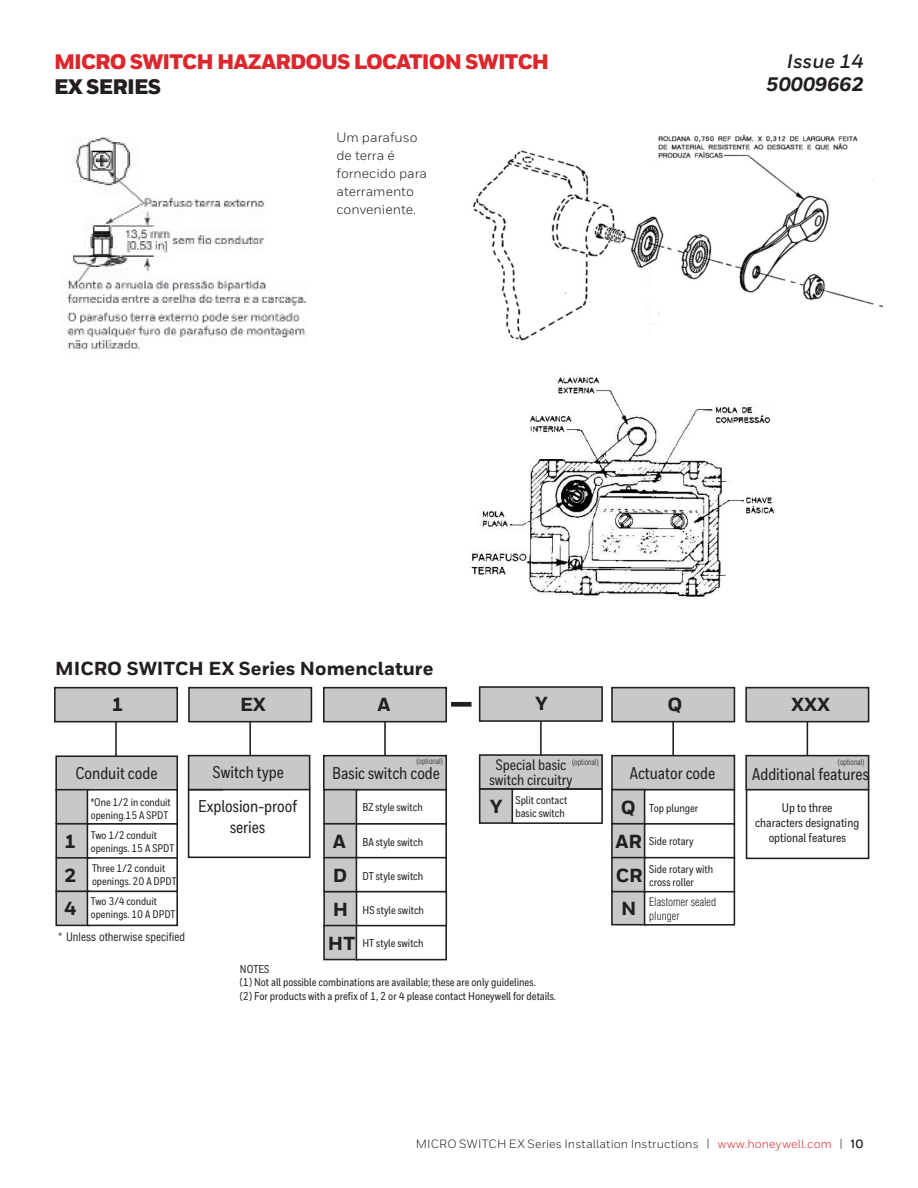
<style>
.page{position:relative;width:918px;height:1188px;background:#fff}
.page>*{position:absolute;margin:0;border:0;box-sizing:border-box;transform-origin:0 0}
.t1{font:900 21px "Honeywell Sans";letter-spacing:-.04em;color:#dc272d}
.t2{font:900 21px "Honeywell Sans";letter-spacing:-.04em;color:#231f20}
.t3{font:italic 800 19.5px "Honeywell Sans";color:#231f20}
.t4{font:italic 700 19.5px "Honeywell Sans";color:#231f20}
.t5{font:800 18.9px/33.8px "Honeywell Sans";color:#231f20}
.t6{font:500 16.95px/20.4px "Honeywell Cond";color:#231f20;text-align:center}
.t7{font:500 15.15px/15.1px "Honeywell Cond";color:#231f20;text-align:center}
.Body_Copy{font:13.5px/18px "Honeywell Sans";color:#231f20}
.t8{font:500 12.6px/15.1px "Honeywell Cond";color:#231f20;text-align:center}
.t9{font:12px "Honeywell Sans";letter-spacing:.01em;color:#231f20}
.t10{font:500 11.4px/13.6px "Honeywell Cond";color:#231f20}
.t11{font:condensed 11.4px "Helvetica LT Std";color:#231f20}
.t12{font:300 condensed 11.4px/13.6px "Helvetica LT Std";color:#231f20}
.t13{font:500 10.95px/13.2px "Honeywell Cond";color:#231f20}
.t14{font:300 condensed 7.8px "Helvetica LT Std";color:#231f20}
.s1{font-family:"Honeywell Sans";font-weight:800;font-size:18.9px}
.s2{color:#dc272d}
.s3{font-weight:700}
</style>
<div class="page">
<img style="left:67px;top:137px;width:240px;height:212px">
<img style="left:472px;top:134px;width:410px;height:207px">
<img style="left:471px;top:377px;width:304px;height:223px">
<div style="left:188px;top:788px;width:123px;height:70px;background:#fff;border:2px solid #231f20"></div>
<div style="left:188px;top:755px;width:122px;height:35px;background:#c7c8ca;border:2px solid #231f20"></div>
<hr style="left:115px;top:722px;width:2px;height:68px;background:#231f20">
<div style="left:56px;top:756px;width:121px;height:34px;background:#c7c8ca"></div>
<div style="left:55px;top:755px;width:123px;height:36px;border:2px solid #231f20"></div>
<div style="left:611px;top:890px;width:35px;height:36px;background:#c7c8ca;border:2px solid #231f20"></div>
<div style="left:644px;top:890px;width:91px;height:36px;background:#fff;border:2px solid #231f20"></div>
<div style="left:56px;top:858px;width:34px;height:34px;background:#c7c8ca"></div>
<div style="left:55px;top:857px;width:36px;height:35px;border:2px solid #231f20"></div>
<div style="left:87px;top:857px;width:91px;height:35px;background:#fff"></div>
<div style="left:56px;top:891px;width:34px;height:34px;background:#c7c8ca"></div>
<div style="left:55px;top:891px;width:36px;height:35px;border:2px solid #231f20"></div>
<div style="left:87px;top:891px;width:91px;height:35px;background:#fff;border:2px solid #231f20"></div>
<div style="left:188px;top:687px;width:124px;height:35px;background:#c7c8ca;border:2px solid #231f20"></div>
<div style="left:55px;top:688px;width:122px;height:34px;background:#c7c8ca"></div>
<div style="left:54px;top:687px;width:124px;height:35px;border:2px solid #231f20"></div>
<div style="left:56px;top:790px;width:34px;height:34px;background:#c7c8ca"></div>
<div style="left:55px;top:789px;width:36px;height:36px;border:2px solid #231f20"></div>
<div style="left:87px;top:789px;width:91px;height:36px;background:#fff;border:2px solid #231f20"></div>
<div style="left:56px;top:824px;width:34px;height:34px;background:#c7c8ca"></div>
<div style="left:55px;top:823px;width:36px;height:36px;border:2px solid #231f20"></div>
<div style="left:87px;top:823px;width:91px;height:36px;background:#fff;border:2px solid #231f20"></div>
<hr style="left:249px;top:722px;width:2px;height:33px;background:#231f20">
<hr style="left:189px;top:789px;width:34px;height:1px;background:#231f20">
<div style="left:323px;top:687px;width:124px;height:35px;background:#c7c8ca;border:2px solid #231f20"></div>
<hr style="left:384px;top:722px;width:2px;height:68px;background:#231f20">
<div style="left:323px;top:755px;width:124px;height:35px;background:#c7c8ca;border:2px solid #231f20"></div>
<div style="left:323px;top:789px;width:36px;height:36px;background:#c7c8ca;border:2px solid #231f20"></div>
<div style="left:356px;top:789px;width:91px;height:36px;background:#fff;border:2px solid #231f20"></div>
<div style="left:323px;top:823px;width:36px;height:36px;background:#c7c8ca;border:2px solid #231f20"></div>
<div style="left:356px;top:823px;width:91px;height:36px;background:#fff;border:2px solid #231f20"></div>
<div style="left:323px;top:857px;width:36px;height:35px;background:#c7c8ca;border:2px solid #231f20"></div>
<div style="left:356px;top:857px;width:91px;height:35px;background:#fff;border:2px solid #231f20"></div>
<div style="left:479px;top:686px;width:124px;height:36px;background:#c7c8ca;border:2px solid #231f20"></div>
<hr style="left:540px;top:721px;width:2px;height:68px;background:#231f20">
<div style="left:479px;top:754px;width:124px;height:36px;background:#c7c8ca;border:2px solid #231f20"></div>
<div style="left:479px;top:788px;width:35px;height:36px;background:#c7c8ca;border:2px solid #231f20"></div>
<div style="left:511px;top:788px;width:92px;height:36px;background:#fff;border:2px solid #231f20"></div>
<div style="left:746px;top:688px;width:123px;height:34px;background:#c7c8ca"></div>
<div style="left:745px;top:687px;width:124px;height:35px;border:2px solid #231f20"></div>
<div style="left:611px;top:687px;width:124px;height:35px;background:#c7c8ca;border:2px solid #231f20"></div>
<hr style="left:672px;top:722px;width:2px;height:68px;background:#231f20">
<div style="left:611px;top:755px;width:124px;height:35px;background:#c7c8ca;border:2px solid #231f20"></div>
<div style="left:611px;top:789px;width:35px;height:35px;background:#c7c8ca;border:2px solid #231f20"></div>
<div style="left:644px;top:789px;width:91px;height:36px;background:#fff;border:2px solid #231f20"></div>
<div style="left:611px;top:823px;width:35px;height:36px;background:#c7c8ca;border:2px solid #231f20"></div>
<div style="left:644px;top:823px;width:91px;height:36px;background:#fff;border:2px solid #231f20"></div>
<hr style="left:807px;top:722px;width:1px;height:68px;background:#231f20">
<div style="left:746px;top:756px;width:123px;height:34px;background:#c7c8ca"></div>
<div style="left:745px;top:755px;width:124px;height:35px;border:2px solid #231f20"></div>
<div style="left:746px;top:789px;width:123px;height:70px;border:2px solid #231f20"></div>
<div style="left:611px;top:857px;width:35px;height:35px;background:#c7c8ca;border:2px solid #231f20"></div>
<div style="left:644px;top:857px;width:91px;height:35px;background:#fff;border:2px solid #231f20"></div>
<div style="left:323px;top:891px;width:36px;height:36px;background:#c7c8ca;border:2px solid #231f20"></div>
<div style="left:356px;top:891px;width:91px;height:36px;background:#fff;border:2px solid #231f20"></div>
<div style="left:323px;top:925px;width:36px;height:35px;background:#c7c8ca;border:2px solid #231f20"></div>
<div style="left:356px;top:925px;width:91px;height:35px;background:#fff;border:2px solid #231f20"></div>
<div style="left:451px;top:702px;width:21px;height:5px;background:#231f20"></div>
<h1 class="t1" style="left:54px;top:48px;width:497px">MICRO SWITCH HAZARDOUS LOCATION SWITCH</h1>
<h1 class="t2" style="left:54px;top:74px;width:109px">EX SERIES</h1>
<p class="Body_Copy" style="left:336px;top:129px;width:92px">Um parafuso de terra é fornecido para aterramento conveniente.</p>
<h2 class="t4" style="left:787px;top:49px;width:79px">Issue 14</h2>
<h2 class="t3" style="left:766px;top:72px;width:99px">50009662</h2>
<p class="t5" style="left:55px;top:652px;width:380px">MICRO SWITCH EX Series Nomenclature</p>
<p class="t5" style="left:112px;top:688px;width:13px">1</p>
<p class="t5" style="left:240px;top:688px;width:28px">EX</p>
<p class="t5" style="left:377px;top:688px;width:15px">A</p>
<p class="t5" style="left:535px;top:687px;width:14px">Y</p>
<p class="t5" style="left:668px;top:688px;width:16px">Q</p>
<p class="t5" style="left:791px;top:688px;width:41px">XXX</p>
<p class="t6" style="left:76px;top:763px;width:83px">Conduit code</p>
<p class="t13" style="left:91px;top:796px;width:82px">*One 1/2 in conduit opening.15 A SPDT</p>
<p class="t5" style="left:64px;top:825px;width:13px">1</p>
<p class="t5" style="left:64px;top:859px;width:13px">2<br>4</p>
<p class="t13" style="left:91px;top:828px;width:85px">Two 1/2 conduit openings. 15 A SPDT</p>
<p class="t13" style="left:92px;top:862px;width:86px">Three 1/2 conduit openings. 20 A DPDT</p>
<p class="t13" style="left:91px;top:895px;width:86px">Two 3/4 conduit openings. 10 A DPDT</p>
<p class="t11" style="left:58px;top:930px;width:129px">* Unless otherwise specified</p>
<p class="t6" style="left:213px;top:763px;width:73px">Switch type</p>
<p class="t6" style="left:198px;top:796px;width:100px">Explosion-proof series</p>
<p class="t14" style="left:416px;top:756px;width:28px">(optional)</p>
<p class="t10" style="left:362px;top:800px;width:62px">BZ style switch</p>
<p class="t6" style="left:332px;top:763px;width:109px">Basic switch code</p>
<p class="t5" style="left:333px;top:825px;width:16px">A<br>D</p>
<p class="t10" style="left:362px;top:835px;width:62px">BA style switch</p>
<p class="t10" style="left:362px;top:870px;width:62px">DT style switch</p>
<p class="t10" style="left:333px;top:904px;width:93px"><span class="s1">H</span> HS style switch</p>
<p class="t10" style="left:328px;top:937px;width:97px"><span class="s1">HT</span> HT style switch</p>
<p class="t14" style="left:572px;top:757px;width:28px">(optional)</p>
<p class="t14" style="left:838px;top:758px;width:28px">(optional)</p>
<p class="t7" style="left:490px;top:757px;width:85px">Special basic switch circuitry</p>
<p class="t6" style="left:630px;top:764px;width:87px">Actuator code</p>
<p class="t10" style="left:649px;top:801px;width:50px">Top plunger</p>
<p class="t6" style="left:752px;top:764px;width:118px">Additional features</p>
<p class="t10" style="left:515px;top:793px;width:53px">Split contact basic switch</p>
<p class="t5" style="left:490px;top:790px;width:14px">Y</p>
<p class="t5" style="left:615px;top:791px;width:28px">Q<br>AR</p>
<p class="t8" style="left:755px;top:800px;width:106px">Up to three<br>characters designating optional features</p>
<p class="t10" style="left:649px;top:834px;width:46px">Side rotary</p>
<p class="t5" style="left:616px;top:859px;width:28px">CR</p>
<p class="t10" style="left:649px;top:862px;width:65px">Side rotary with cross roller</p>
<p class="t5" style="left:621px;top:892px;width:17px">N</p>
<p class="t12" style="left:649px;top:895px;width:68px">Elastomer sealed plunger</p>
<p class="t10" style="left:240px;top:962px;width:317px">NOTES<br>(1) Not all possible combinations are available; these are only guidelines.<br>(2) For products with a prefix of 1, 2 or 4 please contact Honeywell for details.</p>
<p class="t9" style="left:416px;top:1136px;width:450px">MICRO SWITCH EX Series Installation Instructions | <span class="s2">www.honeywell.com</span> | <span class="s3">10</span></p>
</div>
